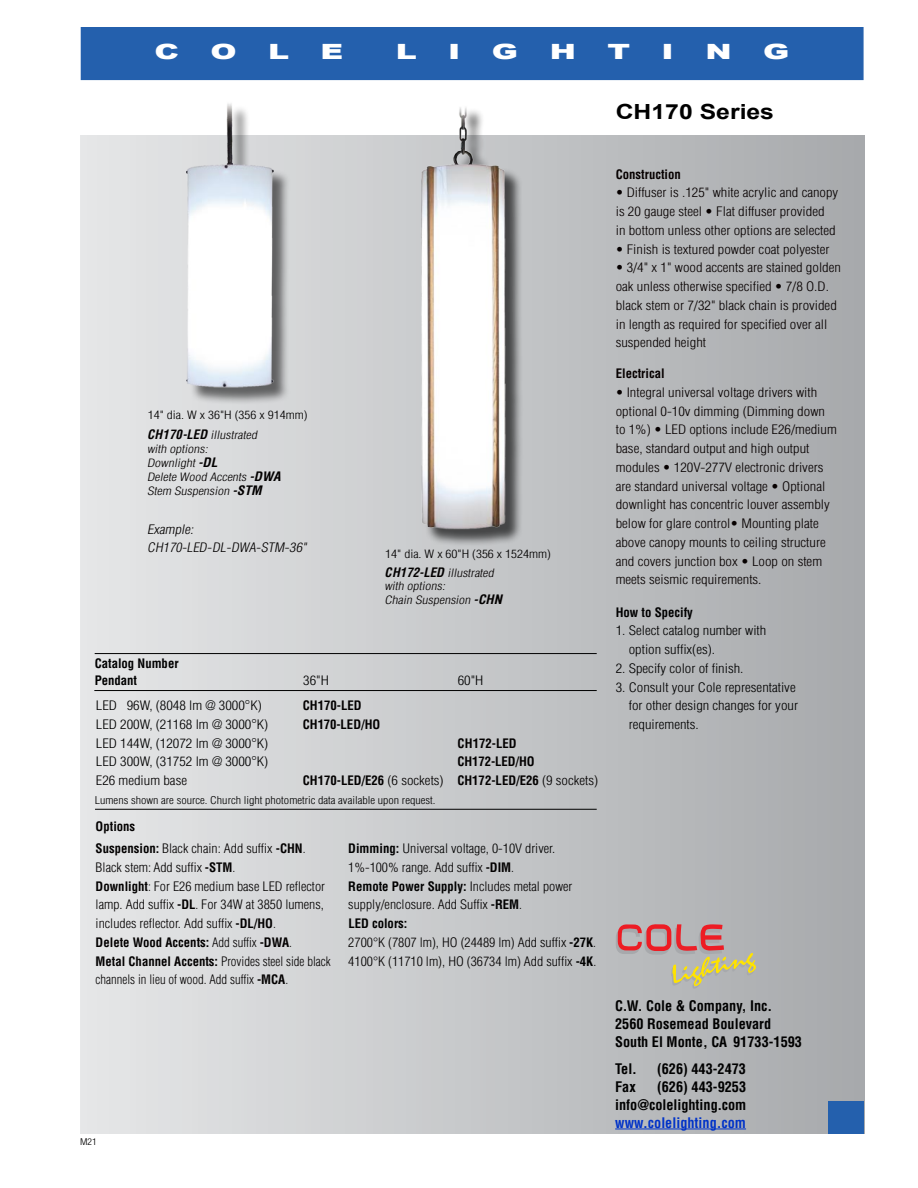
<style>
.page{position:relative;width:918px;height:1188px;background:#fff}
.page>*{position:absolute;margin:0;border:0;box-sizing:border-box;transform-origin:0 0}
.t1{font:900 21px "Arial";color:#fff;scale:1.5 1}
.t2{font:700 20.85px "Arial";color:#000;scale:1.19 1}
.t3{font:700 condensed 14.25px/18px "Helvetica";color:#000}
.t4{font:700 condensed 14.25px "Helvetica";color:#0032c8}
.t5{font:300 condensed 12.75px/18.8px "Helvetica";color:#060000}
.t6{font:300 condensed 12.75px/18.8px "Helvetica";color:#020000;scale:1.09 1}
.t7{font:300 condensed 12.75px/18.8px "Helvetica";color:#000;scale:1.15 1}
.t8{font:300 condensed 12.75px/18.8px "Helvetica";color:#020000;scale:1.08 1}
.t9{font:700 condensed 12.75px/22.5px "Helvetica";color:#020000}
.t10{font:700 condensed 12.75px/16.5px "Helvetica";color:#000}
.t11{font:italic 300 condensed 12.75px/18px "Helvetica";color:#020000;scale:1.15 1}
.t12{font:700 condensed 12.75px "Helvetica";color:#060000}
.t13{font:300 condensed 12.75px "Helvetica";color:#020000;scale:1.15 1}
.t14{font:italic 300 condensed 11.25px/13.8px "Helvetica";color:#030000;scale:1.2 1}
.t15{font:300 condensed 11.25px/20.7px "Helvetica";color:#010000;scale:1.2 1}
.t16{font:300 condensed 10.5px "Helvetica";color:#000;scale:1.15 1}
.t17{font:300 condensed 9px "Helvetica";color:#000;scale:1.15 1}
.s1{font-weight:700;font-style:italic;font-size:12.75px;color:#020000}
.s2{font-style:italic;color:#030000}
.s3{font-weight:700;font-size:12.75px;color:#020000}
.s4{font-size:13.5px}
.s5{font-weight:300}
.s6{font-weight:700}
.s7{font-weight:700;color:#000}
.s8{color:#000}
</style>
<div class="page">
<div style="left:81px;top:135px;width:783px;height:999px;background:linear-gradient(to right,#e6e7e8,#a7a9ac)"></div>
<div style="left:828px;top:1101px;width:36px;height:33px;background:#2460ad"></div>
<div style="left:81px;top:27px;width:783px;height:53px;background:#2460ad"></div>
<div style="left:423px;top:107px;width:173px;height:506px;background:#c0c2c4"></div>
<img style="left:382px;top:79px;width:151px;height:482px">
<div style="left:183px;top:104px;width:134px;height:354px;background:#000;opacity:.55"></div>
<img style="left:174px;top:103px;width:110px;height:313px">
<hr style="left:615px;top:1129px;width:131px;height:1px;background:#0032c8">
<svg style="left:615px;top:924px;width:142px;height:65px;background:#bea59b"></svg>
<hr style="left:95px;top:809px;width:502px;height:1px;background:#000">
<hr style="left:95px;top:653px;width:502px;height:1px;background:#000">
<hr style="left:94px;top:690px;width:503px;height:1px;background:#000">
<h1 class="t1" style="left:154px;top:36px;width:18px">C</h1>
<h1 class="t1" style="left:210px;top:36px;width:19px">O</h1>
<h1 class="t1" style="left:268px;top:36px;width:16px">L</h1>
<h1 class="t1" style="left:321px;top:36px;width:17px">E</h1>
<h1 class="t1" style="left:396px;top:36px;width:16px">L</h1>
<h1 class="t1" style="left:448px;top:36px;width:10px">I</h1>
<h1 class="t1" style="left:492px;top:36px;width:19px">G</h1>
<h1 class="t1" style="left:550px;top:36px;width:19px">H</h1>
<h1 class="t1" style="left:607px;top:36px;width:17px">T</h1>
<h1 class="t1" style="left:662px;top:36px;width:10px">I</h1>
<h1 class="t1" style="left:705px;top:36px;width:19px">N</h1>
<h1 class="t1" style="left:763px;top:36px;width:19px">G</h1>
<h2 class="t2" style="left:616px;top:97px;width:135px">CH170 Series</h2>
<p class="t15" style="left:147px;top:404px;width:135px">14" dia. W x 36"H (356 x 914mm)<br><span class="s1">CH 1 70-L ED</span> <span class="s2">illustrated</span></p>
<p class="t14" style="left:147px;top:442px;width:113px">with options:<br>Downlight<span class="s3">- DL<br></span>Delete Wood Accents <span class="s3">- D WA<br></span>Stem Suspension <span class="s3">-S TM</span></p>
<p class="t11" style="left:147px;top:520px;width:143px">Example:<br>CH170-LED-DL-DWA-STM-36"</p>
<p class="t15" style="left:384px;top:544px;width:140px;line-height:18.9px">14" dia. W x 60"H (356 x 1524mm)<br><span class="s1">CH 1 72-L ED</span> <span class="s2">illustrated</span></p>
<p class="t14" style="left:384px;top:579px;width:99px">with options:<br>Chain Suspension <span class="s3">- CHN</span></p>
<p class="t10" style="left:95px;top:655px;width:85px">Catalog Number<br>Pendant</p>
<p class="t7" style="left:303px;top:670px;width:24px">36"H</p>
<p class="t7" style="left:458px;top:670px;width:24px">60"H</p>
<p class="t7" style="left:96px;top:696px;width:146px">LED 96W, (8048 lm @ 3000<span class="s4">°</span>K)</p>
<p class="t9" style="left:303px;top:694px;width:60px">CH170-LED</p>
<p class="t7" style="left:96px;top:715px;width:151px">LED 200W, (21168 lm @ 3000<span class="s4">°</span>K)</p>
<p class="t9" style="left:303px;top:713px;width:79px">CH170-LED/HO</p>
<p class="t7" style="left:96px;top:734px;width:151px">LED 144W, (12072 lm @ 3000<span class="s4">°</span>K)</p>
<p class="t9" style="left:457px;top:732px;width:61px">CH172-LED</p>
<p class="t7" style="left:96px;top:752px;width:151px">LED 300W, (31752 lm @ 3000<span class="s4">°</span>K)</p>
<p class="t9" style="left:457px;top:750px;width:79px">CH172-LED/HO</p>
<p class="t13" style="left:96px;top:773px;width:81px">E26 medium base</p>
<p class="t9" style="left:303px;top:769px;width:297px">CH170-LED/E26 <span class="s5">(6 sockets)</span> CH172-LED/E26 <span class="s5">(9 sockets)</span></p>
<p class="t16" style="left:95px;top:794px;width:298px">Lumens shown are source. Church light photometric data available upon request.</p>
<p class="t9" style="left:96px;top:815px;width:211px">Options<br>Suspension: <span class="s5">Black chain: Add suffix</span> -CHN<span class="s5">.</span></p>
<p class="t6" style="left:96px;top:858px;width:217px">Black stem: Add suffix <span class="s6">-STM</span>.<br><span class="s6">Downlight</span>: For E26 medium base LED reflector lamp. Add suffix <span class="s6">-DL</span>. For 34W at 3850 lumens, includes reflector. Add suffix <span class="s6">-DL/HO</span>.<br><span class="s6">Delete Wood Accents:</span> Add suffix <span class="s6">-DWA</span>.<br><span class="s6">Metal Channel Accents:</span> Provides steel side black channels in lieu of wood. Add suffix <span class="s6">-MCA</span>.</p>
<p class="t8" style="left:348px;top:839px;width:231px"><span class="s7">Dimming:</span> <span class="s8">Universal voltage, 0-10V driver.<br></span>1%-100% range. Add suffix <span class="s6">-DIM</span>.<br><span class="s7">Remote Power Supply:</span> Includes metal power supply/enclosure. Add Suffix <span class="s7">-REM</span><span class="s8">.<br></span><span class="s7">LED colors:<br></span>2700<span class="s8">°</span>K (7807 lm), HO (24489 lm) Add suffix <span class="s7">-27K</span><span class="s8">.<br></span>4100<span class="s8">°</span>K (11710 lm), HO (36734 lm) Add suffix <span class="s7">-4K</span><span class="s8">.</span></p>
<p class="t17" style="left:80px;top:1136px;width:16px">M21</p>
<p class="t12" style="left:616px;top:166px;width:67px">Construction</p>
<p class="t5" style="left:616px;top:183px;width:224px">• Diffuser is .125" white acrylic and canopy is 20 gauge steel • Flat diffuser provided<br>in bottom unless other options are selected</p>
<p class="t5" style="left:616px;top:240px;width:215px">• Finish is textured powder coat polyester</p>
<p class="t5" style="left:616px;top:258px;width:227px">• 3/4" x 1" wood accents are stained golden oak unless otherwise specified • 7/8 O.D. black stem or 7/32" black chain is provided in length as required for specified over all suspended height</p>
<p class="t12" style="left:616px;top:366px;width:50px">Electrical</p>
<p class="t5" style="left:616px;top:383px;width:223px">• Integral universal voltage drivers with optional 0-10v dimming (Dimming down to 1%) • LED options include E26/medium base, standard output and high output modules • 120V-277V electronic drivers are standard universal voltage • Optional downlight has concentric louver assembly below for glare control• Mounting plate above canopy mounts to ceiling structure and covers junction box • Loop on stem meets seismic requirements.</p>
<p class="t10" style="left:616px;top:604px;width:79px">How to Specify</p>
<p class="t7" style="left:629px;top:621px;width:121px;text-indent:-13px">1. Select catalog number with option suffix(es).</p>
<p class="t7" style="left:616px;top:659px;width:113px">2. Specify color of finish.</p>
<p class="t7" style="left:629px;top:678px;width:149px;text-indent:-13px">3. Consult your Cole representative for other design changes for your requirements.</p>
<p class="t3" style="left:615px;top:996px;width:188px">C.W. Cole &amp; Company, Inc.<br>2560 Rosemead Boulevard<br>South El Monte, CA 91733-1593</p>
<p class="t3" style="left:615px;top:1059px;width:23px">Tel.</p>
<p class="t3" style="left:657px;top:1059px;width:91px">(626) 443-2473</p>
<p class="t3" style="left:615px;top:1077px;width:22px">Fax</p>
<p class="t3" style="left:615px;top:1077px;width:133px;text-align:right">(626) 443-9253 info@colelighting.com</p>
<p class="t4" style="left:615px;top:1113px;width:132px">www.colelighting.com</p>
</div>
